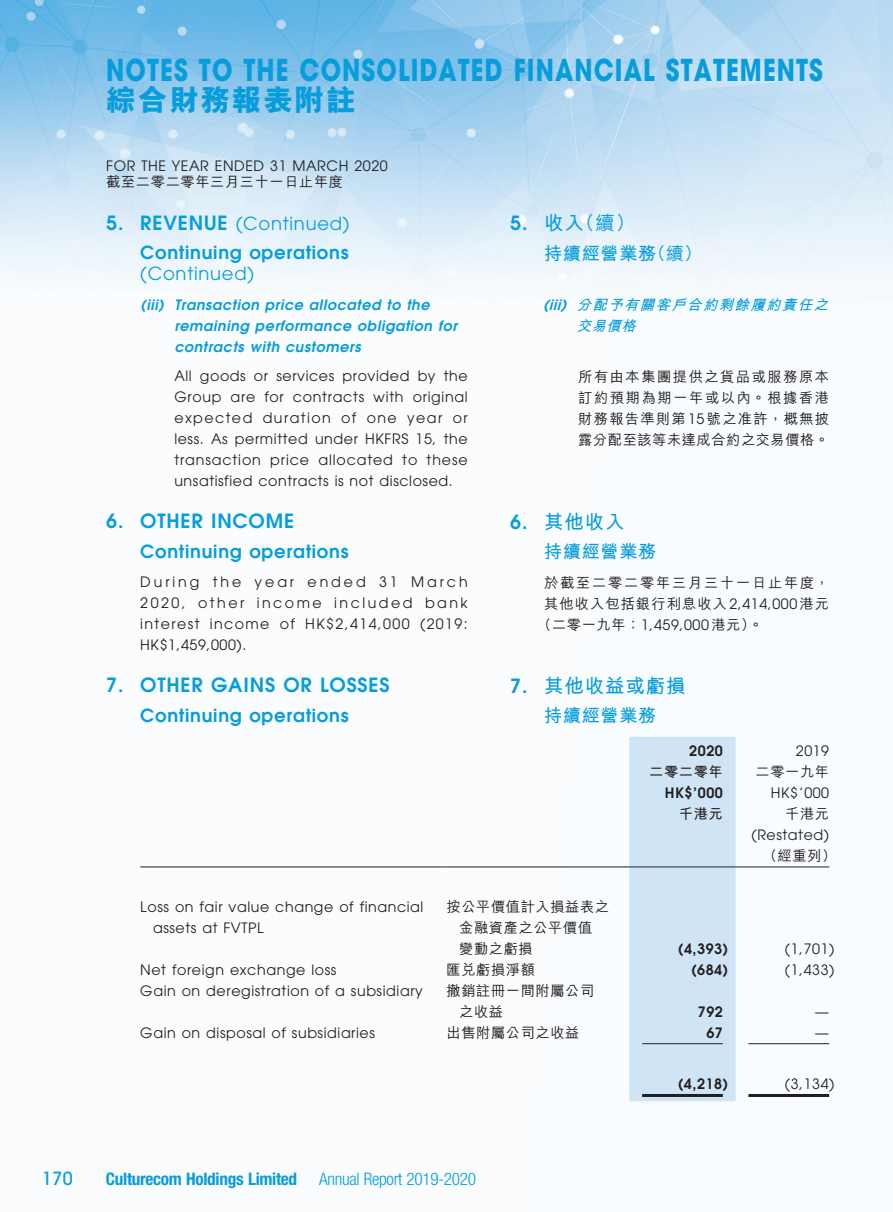
<style>
.page{position:relative;width:893px;height:1212px;background:#fff}
.page>*{position:absolute;margin:0;border:0;box-sizing:border-box;transform-origin:0 0}
.t1{font:700 30px "Avant Garde";letter-spacing:.045em;color:#069ddc;scale:.8 1}
.t2{font:30px "M Hei HK Xbold E Ten B5 H";letter-spacing:.045em;color:#069ddc}
.t3{font:600 19.5px "Avant Garde";letter-spacing:.04em;color:#069ddc}
.t4{font:19.5px "M Hei HK Bold E Ten B5 H";letter-spacing:.04em;color:#069ddc}
.t5{font:19.5px "M Hei HK Medium E Ten B5 H";color:#069ddc}
.t6{font:600 18px/29.5px "Avant Garde";letter-spacing:.04em;color:#069ddc;text-align:right}
.t7{font:18px "M Hei HK Bold E Ten B5 H";letter-spacing:.04em;color:#069ddc}
.t8{font:18px "Avant Garde";letter-spacing:.04em;color:#069ddc}
.t9{font:500 18px "Avant Garde";color:#069ddc}
.t10{font:700 condensed 17.25px "Helvetica Neue";letter-spacing:-.02em;color:#069ddc}
.t11{font:300 condensed 17.25px "Helvetica Neue";letter-spacing:-.02em;color:#069ddc}
.t12{font:14.25px/21px "Avant Garde";letter-spacing:.04em;color:#231f20;text-align:justify}
.t13{font:14.25px/21px "M Hei HK Medium E Ten B5 H";letter-spacing:.04em;color:#231f20}
.t14{font:italic 600 14.25px/21px "Avant Garde";letter-spacing:.04em;color:#069ddc}
.t15{font:600 14.25px "Avant Garde";letter-spacing:.04em;color:#231f20}
.t16{font:italic 14.25px/21px "M Hei HK Bold E Ten B5 H";color:#069ddc}
.t17{font:14.25px "M Hei HK Medium E Ten B5 H";letter-spacing:.075em;color:#231f20}
.t18{font:14.25px "M Hei HK Medium E Ten B5 H";letter-spacing:.12em;color:#231f20}
.t19{font:14.25px "M Hei HK Bold E Ten B5 H";letter-spacing:.04em;color:#231f20}
.s1{font-size:19.5px}
.s2{font-weight:400}
.s3{font-family:"Avant Garde";font-weight:600}
.s4{font-family:"M Hei HK Bold E Ten B5 H"}
.s5{font-family:"M Hei HK Medium E Ten B5 H"}
.s6{font-family:"Avant Garde"}
</style>
<div class="page">
<img style="left:0;top:0;width:893px;height:1102px">
<div style="left:629px;top:737px;width:107px;height:364px;background:#cfe5f6"></div>
<hr style="left:140px;top:866px;width:306px;height:1px;background:#231f20">
<hr style="left:446px;top:866px;width:183px;height:1px;background:#231f20">
<hr style="left:629px;top:866px;width:107px;height:1px;background:#231f20">
<hr style="left:736px;top:866px;width:93px;height:1px;background:#231f20">
<hr style="left:642px;top:1043px;width:81px;height:1px;background:#231f20">
<hr style="left:748px;top:1043px;width:81px;height:1px;background:#231f20">
<hr style="left:642px;top:1094px;width:81px;height:3px;background:#231f20">
<hr style="left:748px;top:1094px;width:81px;height:3px;background:#231f20">
<h1 class="t1" style="left:106px;top:59px;width:897px">NOTES TO THE CONSOLIDATED FINANCIAL STATEMENTS</h1>
<h1 class="t2" style="left:106px;top:89px;width:251px">綜合財務報表附註</h1>
<p class="t12" style="left:106px;top:156px;width:283px">FOR THE YEAR ENDED 31 MARCH 2020</p>
<p class="t13" style="left:106px;top:173px;width:238px">截至二零二零年三月三十一日止年度</p>
<p class="t6" style="left:106px;top:210px;width:245px"><span class="s1">5. REVENUE</span> <span class="s2">(Continued)<br></span>Continuing operations</p>
<p class="t8" style="left:140px;top:267px;width:115px">(Continued)</p>
<p class="t14" style="left:174px;top:295px;width:284px;text-indent:-34px">(iii) Transaction price allocated to the remaining performance obligation for contracts with customers</p>
<p class="t12" style="left:174px;top:367px;width:295px">All goods or services provided by the Group are for contracts with original expected duration of one year or less. As permitted under HKFRS 15, the transaction price allocated to these unsatisfied contracts is not disclosed.</p>
<h2 class="t3" style="left:106px;top:514px;width:190px">6. OTHER INCOME</h2>
<p class="t6" style="left:140px;top:538px;width:210px">Continuing operations</p>
<p class="t12" style="left:140px;top:573px;width:329px">During the year ended 31 March 2020, other income included bank interest income of HK$2,414,000 (2019:<br>HK$1,459,000).</p>
<h2 class="t3" style="left:106px;top:678px;width:285px">7. OTHER GAINS OR LOSSES</h2>
<p class="t6" style="left:140px;top:702px;width:210px">Continuing operations</p>
<h2 class="t5" style="left:510px;top:215px;width:127px"><span class="s3">5.</span> <span class="s4">收入</span>（續）</h2>
<p class="t7" style="left:544px;top:246px;width:159px">持續經營業務<span class="s5">（續）</span></p>
<p class="t16" style="left:577px;top:296px;width:256px;text-indent:-34px"><span class="s3">(iii)</span> 分配予有關客戶合約剩餘履約責任之交易價格</p>
<p class="t13" style="left:578px;top:368px;width:252px;text-align:justify">所有由本集團提供之貨品或服務原本訂約預期為期一年或以內。根據香港財務報告準則第<span class="s6">15</span>號之准許，概無披露分配至該等未達成合約之交易價格。</p>
<h2 class="t4" style="left:510px;top:514px;width:116px"><span class="s3">6.</span> 其他收入</h2>
<p class="t7" style="left:544px;top:544px;width:113px">持續經營業務</p>
<p class="t18" style="left:544px;top:577px;width:286px">於截至二零二零年三月三十一日止年度，</p>
<p class="t17" style="left:544px;top:598px;width:286px">其他收入包括銀行利息收入<span class="s6">2,414,000</span>港元</p>
<p class="t13" style="left:537px;top:616px;width:227px">（二零一九年：<span class="s6">1,459,000</span> 港元）。</p>
<h2 class="t4" style="left:510px;top:678px;width:177px"><span class="s3">7.</span> 其他收益或虧損</h2>
<p class="t7" style="left:544px;top:708px;width:113px">持續經營業務</p>
<p class="t15" style="left:689px;top:745px;width:35px">2020</p>
<p class="t12" style="left:796px;top:741px;width:35px">2019</p>
<p class="t19" style="left:649px;top:766px;width:75px">二零二零年</p>
<p class="t13" style="left:756px;top:763px;width:75px">二零一九年</p>
<p class="t15" style="left:665px;top:787px;width:60px">HK$’000</p>
<p class="t12" style="left:771px;top:783px;width:60px">HK$’000</p>
<p class="t19" style="left:679px;top:808px;width:45px">千港元</p>
<p class="t13" style="left:785px;top:805px;width:45px">千港元</p>
<p class="t12" style="left:751px;top:825px;width:79px">(Restated)</p>
<p class="t13" style="left:763px;top:847px;width:75px">（經重列）</p>
<p class="t12" style="left:153px;top:897px;width:272px;text-indent:-13px">Loss on fair value change of financial assets at FVTPL</p>
<p class="t13" style="left:459px;top:898px;width:151px;text-indent:-13px">按公平價值計入損益表之金融資產之公平價值變動之虧損</p>
<p class="t15" style="left:678px;top:943px;width:52px">(4,393)</p>
<p class="t12" style="left:785px;top:939px;width:51px">(1,701)</p>
<p class="t12" style="left:140px;top:960px;width:198px">Net foreign exchange loss</p>
<p class="t13" style="left:446px;top:961px;width:90px">匯兌虧損淨額</p>
<p class="t15" style="left:691px;top:964px;width:39px">(684)</p>
<p class="t12" style="left:785px;top:960px;width:51px">(1,433)</p>
<p class="t12" style="left:140px;top:981px;width:284px">Gain on deregistration of a subsidiary</p>
<p class="t13" style="left:459px;top:982px;width:137px;text-indent:-13px">撤銷註冊一間附屬公司之收益</p>
<p class="t15" style="left:698px;top:1006px;width:27px">792</p>
<p class="t12" style="left:815px;top:1002px;width:16px">—</p>
<p class="t12" style="left:140px;top:1023px;width:236px">Gain on disposal of subsidiaries</p>
<p class="t13" style="left:446px;top:1024px;width:134px">出售附屬公司之收益</p>
<p class="t15" style="left:706px;top:1027px;width:18px">67</p>
<p class="t12" style="left:815px;top:1023px;width:16px">—</p>
<p class="t15" style="left:678px;top:1078px;width:52px">(4,218)</p>
<p class="t12" style="left:785px;top:1074px;width:51px">(3,134)</p>
<p class="t9" style="left:42px;top:1172px;width:33px">170</p>
<p class="t10" style="left:106px;top:1172px;width:193px">Culturecom Holdings Limited</p>
<p class="t11" style="left:319px;top:1172px;width:158px">Annual Report 2019-2020</p>
</div>
